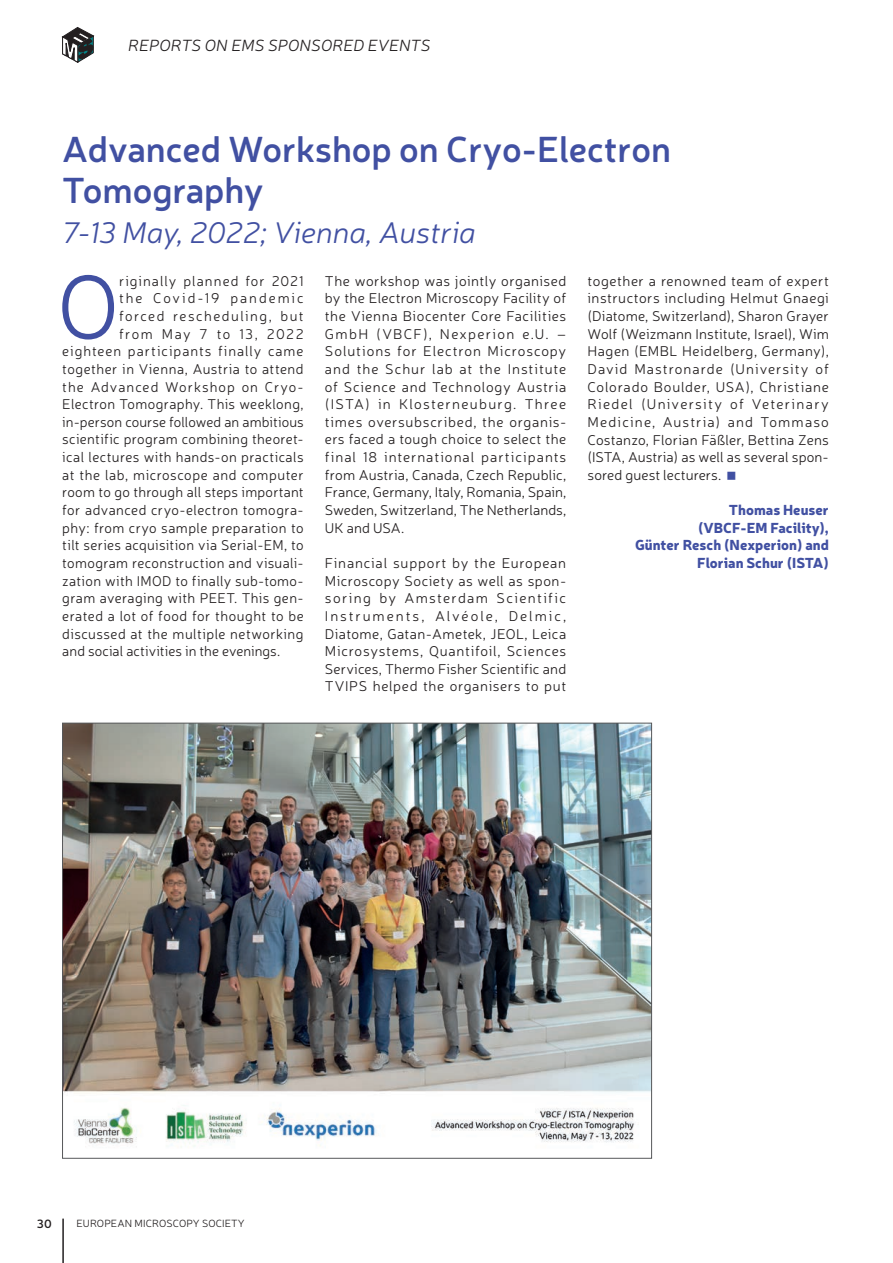
<style>
.page{position:relative;width:893px;height:1263px;background:#fff}
.page>*{position:absolute;margin:0;border:0;box-sizing:border-box;transform-origin:0 0}
.t1{font:300 91.05px "Neris";color:#4150a2}
.t2{font:600 36px/40.5px "Neris";color:#4150a2}
.t3{font:italic 300 30px "Neris";color:#4150a2}
.t4{font:italic 300 16.35px "Neris";letter-spacing:.01em;color:#231f20}
.t5{font:300 14.25px/17.7px "Neris";letter-spacing:.025em;color:#231f20;text-align:justify}
.t6{font:900 14.25px/17.7px "Neris";color:#4150a2;text-align:right}
.t7{font:300 14.25px "Neris";letter-spacing:.005em;color:#231f20}
.t8{font:300 14.25px "Neris";letter-spacing:.07em;color:#231f20}
.t9{font:300 14.25px "Neris";letter-spacing:.075em;color:#231f20}
.t10{font:300 14.25px "Neris";letter-spacing:.08em;color:#231f20}
.t11{font:300 14.25px "Neris";letter-spacing:.105em;color:#231f20}
.t12{font:300 14.25px "Neris";letter-spacing:.145em;color:#231f20}
.t13{font:300 14.25px "Neris";letter-spacing:.1em;color:#231f20}
.t14{font:600 12px "Neris";color:#231f20}
.t15{font:300 10.5px "Neris";letter-spacing:.01em;color:#231f20}
</style>
<div class="page">
<hr style="left:62px;top:1218px;width:2px;height:44px;background:#231f20">
<svg style="left:62px;top:27px;width:32px;height:36px"></svg>
<img style="left:64px;top:724px;width:585px;height:423px">
<p class="t4" style="left:128px;top:35px;width:303px">REPORTS ON EMS SPONSORED EVENTS</p>
<h2 class="t2" style="left:62px;top:127px;width:610px">Advanced Workshop on Cryo-Electron<br>Tomography</h2>
<h3 class="t3" style="left:62px;top:213px;width:415px">7-13 May, 2022; Vienna, Austria</h3>
<h1 class="t1" style="left:57px;top:249px;width:63px">O</h1>
<p class="t10" style="left:119px;top:271px;width:186px">riginally planned for 2021</p>
<p class="t5" style="left:587px;top:271px;width:243px">together a renowned team of expert instructors including Helmut Gnaegi (Diatome, Switzerland), Sharon Grayer Wolf (Weizmann Institute, Israel), Wim Hagen (EMBL Heidelberg, Germany), David Mastronarde (University of Colorado Boulder, USA), Christiane Riedel (University of Veterinary Medicine, Austria) and Tommaso Costanzo, Florian Fäßler, Bettina Zens (ISTA, Austria) as well as several spon&shy;sored guest lecturers.</p>
<p class="t6" style="left:634px;top:500px;width:195px">Thomas Heuser<br>(VBCF-EM Facility),<br>Günter Resch (Nexperion) and<br>Florian Schur (ISTA)</p>
<p class="t5" style="left:325px;top:271px;width:243px">The workshop was jointly organised by the Electron Microscopy Facility of the Vienna Biocenter Core Facilities GmbH (VBCF), Nexperion e.U. – Solutions for Electron Microscopy and the Schur lab at the Institute of Science and Technology Austria (ISTA) in Klosterneuburg. Three times oversubscribed, the organis&shy;ers faced a tough choice to select the final 18 international participants from Austria, Canada, Czech Republic, France, Germany, Italy, Romania, Spain, Sweden, Switzerland, The Netherlands, UK and USA.</p>
<p class="t5" style="left:325px;top:553px;width:243px">Financial support by the European Microscopy Society as well as spon&shy;soring by Amsterdam Scientific Instruments, Alvéole, Delmic, Diatome, Gatan-Ametek, JEOL, Leica Microsystems, Quantifoil, Sciences Services, Thermo Fisher Scientific and TVIPS helped the organisers to put</p>
<p class="t12" style="left:119px;top:289px;width:186px">the Covid-19 pandemic</p>
<p class="t11" style="left:119px;top:307px;width:186px">forced rescheduling, but</p>
<p class="t13" style="left:119px;top:324px;width:186px">from May 7 to 13, 2022</p>
<p class="t8" style="left:62px;top:342px;width:243px">eighteen participants finally came</p>
<p class="t5" style="left:62px;top:359px;width:243px">together in Vienna, Austria to attend</p>
<p class="t9" style="left:62px;top:377px;width:243px">the Advanced Workshop on Cryo-</p>
<p class="t5" style="left:62px;top:395px;width:243px">Electron Tomography. This weeklong,</p>
<p class="t5" style="left:62px;top:412px;width:243px">in-person course followed an ambitious</p>
<p class="t5" style="left:62px;top:430px;width:243px">scientific program combining theoret-</p>
<p class="t5" style="left:62px;top:447px;width:243px">ical lectures with hands-on practicals</p>
<p class="t5" style="left:62px;top:465px;width:243px">at the lab, microscope and computer</p>
<p class="t5" style="left:62px;top:483px;width:243px">room to go through all steps important</p>
<p class="t5" style="left:62px;top:500px;width:243px">for advanced cryo-electron tomogra-</p>
<p class="t5" style="left:62px;top:518px;width:243px">phy: from cryo sample preparation to</p>
<p class="t5" style="left:62px;top:536px;width:243px">tilt series acquisition via Serial-EM, to</p>
<p class="t5" style="left:62px;top:553px;width:243px">tomogram reconstruction and visuali-</p>
<p class="t5" style="left:62px;top:571px;width:243px">zation with IMOD to finally sub-tomo-</p>
<p class="t5" style="left:62px;top:588px;width:243px">gram averaging with PEET. This gen-</p>
<p class="t5" style="left:62px;top:606px;width:243px">erated a lot of food for thought to be</p>
<p class="t5" style="left:62px;top:624px;width:243px">discussed at the multiple networking</p>
<p class="t7" style="left:62px;top:642px;width:219px">and social activities in the evenings.</p>
<p class="t14" style="left:37px;top:1214px;width:16px">30</p>
<p class="t15" style="left:77px;top:1215px;width:170px">EUROPEAN MICROSCOPY SOCIETY</p>
</div>
